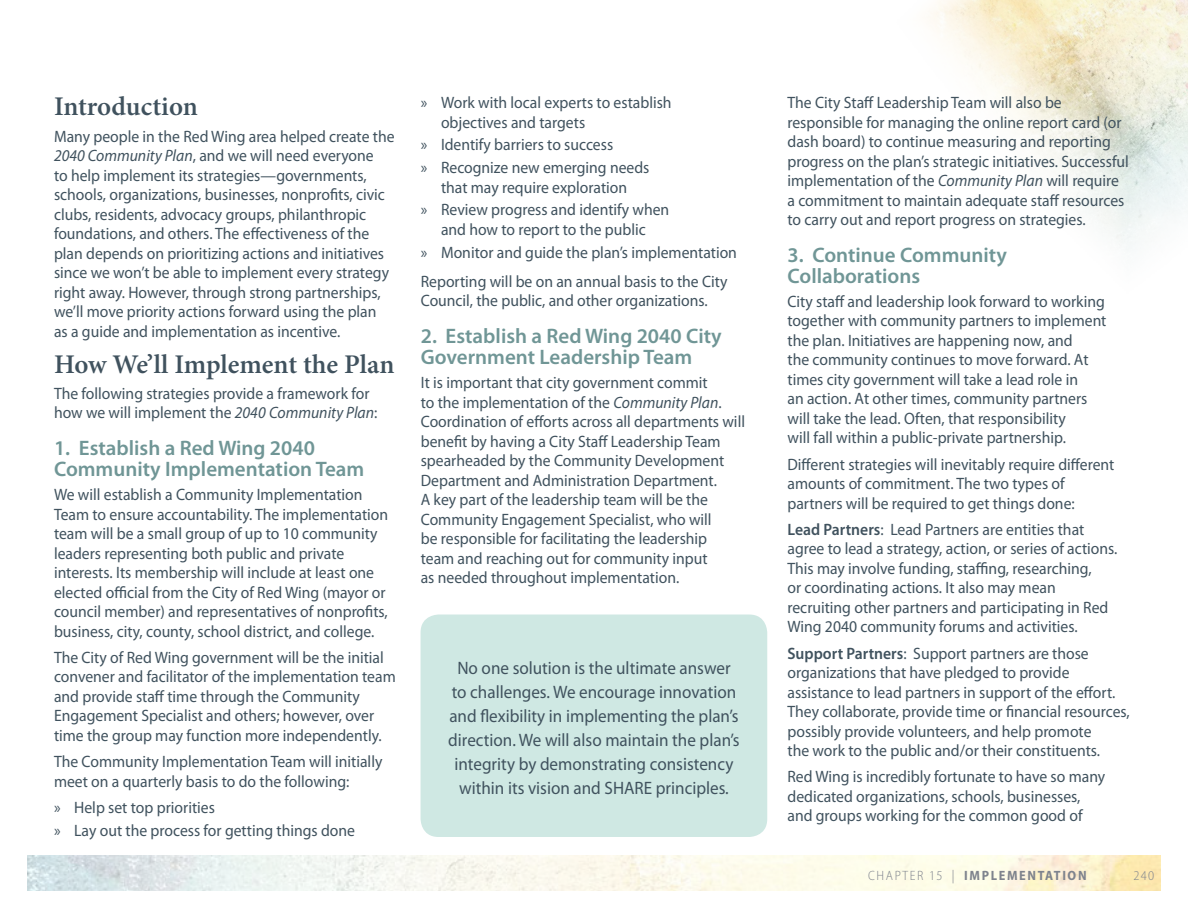
<style>
.page{position:relative;width:1188px;height:918px;background:#fff}
.page>*{position:absolute;margin:0;border:0;box-sizing:border-box;transform-origin:0 0}
.t1{font:600 27px "Minion Pro";letter-spacing:-.005em;color:#40525e}
.t2{font:600 21px/21px "Myriad Pro";color:#709696}
.t3{font:18px/24px "Myriad Pro";color:#40525e;text-align:center;scale:.95 1}
.t4{font:16.5px/19.5px "Myriad Pro";color:#40525e;scale:.95 1}
.t5{font:700 semi-condensed 13.5px "Myriad Pro";letter-spacing:.12em;color:#7e838d}
.t6{font:300 semi-condensed 13.5px "Myriad Pro";color:#7e838d}
.s1{font-style:italic}
.s2{font-weight:600}
.s3{font-weight:300}
</style>
<div class="page">
<img style="left:28px;top:856px;width:1132px;height:34px">
<img style="left:930px;top:0;width:258px;height:245px">
<div style="left:421px;top:615px;width:346px;height:222px;background:#cfe8e3;border-radius:18px"></div>
<h1 class="t1" style="left:54px;top:88px;width:145px">Introduction</h1>
<p class="t4" style="left:54px;top:126px;width:360px">Many people in the Red Wing area helped create the <span class="s1">2040 Community Plan</span>, and we will need everyone<br>to help implement its strategies—governments, schools, organizations, businesses, nonprofits, civic clubs, residents, advocacy groups, philanthropic foundations, and others. The effectiveness of the plan depends on prioritizing actions and initiatives since we won’t be able to implement every strategy right away. However, through strong partnerships, we’ll move priority actions forward using the plan<br>as a guide and implementation as incentive.</p>
<h1 class="t1" style="left:54px;top:345px;width:342px">How We’ll Implement the Plan</h1>
<p class="t4" style="left:54px;top:383px;width:342px">The following strategies provide a framework for how we will implement the <span class="s1">2040 Community Plan</span>:</p>
<p class="t2" style="left:54px;top:437px;width:312px">1. Establish a Red Wing 2040<br>Community Implementation Team</p>
<p class="t4" style="left:54px;top:484px;width:353px">We will establish a Community Implementation Team to ensure accountability. The implementation team will be a small group of up to 10 community leaders representing both public and private interests. Its membership will include at least one elected official from the City of Red Wing (mayor or council member) and representatives of nonprofits, business, city, county, school district, and college.</p>
<p class="t4" style="left:54px;top:647px;width:361px">The City of Red Wing government will be the initial convener and facilitator of the implementation team and provide staff time through the Community Engagement Specialist and others; however, over time the group may function more independently.</p>
<p class="t4" style="left:54px;top:752px;width:347px">The Community Implementation Team will initially meet on a quarterly basis to do the following:</p>
<p class="t4" style="left:54px;top:796px;width:318px;line-height:22.8px">» Help set top priorities<br>» Lay out the process for getting things done</p>
<p class="t4" style="left:441px;top:93px;width:244px;text-indent:-20px">» Work with local experts to establish objectives and targets</p>
<p class="t4" style="left:421px;top:133px;width:242px;line-height:22.8px">» Identify barriers to success<br>» Recognize new emerging needs</p>
<p class="t4" style="left:421px;top:175px;width:263px;line-height:22.8px;text-indent:20px">that may require exploration<br>» Review progress and identify when</p>
<p class="t4" style="left:421px;top:218px;width:334px;line-height:22.8px;text-indent:20px">and how to report to the public<br>» Monitor and guide the plan’s implementation</p>
<p class="t4" style="left:421px;top:271px;width:324px">Reporting will be on an annual basis to the City<br>Council, the public, and other organizations.</p>
<p class="t2" style="left:421px;top:325px;width:303px">2. Establish a Red Wing 2040 City<br>Government Leadership Team</p>
<p class="t4" style="left:421px;top:373px;width:343px">It is important that city government commit<br>to the implementation of the <span class="s1">Community Plan</span>.<br>Coordination of efforts across all departments will benefit by having a City Staff Leadership Team spearheaded by the Community Development Department and Administration Department.<br>A key part of the leadership team will be the Community Engagement Specialist, who will<br>be responsible for facilitating the leadership<br>team and reaching out for community input<br>as needed throughout implementation.</p>
<p class="t3" style="left:448px;top:656px;width:308px">No one solution is the ultimate answer to challenges. We encourage innovation and flexibility in implementing the plan’s direction. We will also maintain the plan’s integrity by demonstrating consistency within its vision and SHARE principles.</p>
<p class="t4" style="left:787px;top:93px;width:361px">The City Staff Leadership Team will also be responsible for managing the online report card (or dash board) to continue measuring and reporting progress on the plan’s strategic initiatives. Successful implementation of the <span class="s1">Community Plan</span> will require a commitment to maintain adequate staff resources to carry out and report progress on strategies.</p>
<p class="t2" style="left:788px;top:244px;width:221px">3. Continue Community<br>Collaborations</p>
<p class="t4" style="left:788px;top:291px;width:337px">City staff and leadership look forward to working together with community partners to implement the plan. Initiatives are happening now, and<br>the community continues to move forward. At times city government will take a lead role in<br>an action. At other times, community partners will take the lead. Often, that responsibility<br>will fall within a public-private partnership.</p>
<p class="t4" style="left:788px;top:454px;width:346px">Different strategies will inevitably require different amounts of commitment. The two types of partners will be required to get things done:</p>
<p class="t4" style="left:788px;top:519px;width:349px"><span class="s2">Lead Partners</span>: Lead Partners are entities that agree to lead a strategy, action, or series of actions.<br>This may involve funding, staffing, researching,<br>or coordinating actions. It also may mean recruiting other partners and participating in Red Wing 2040 community forums and activities.</p>
<p class="t4" style="left:788px;top:643px;width:362px"><span class="s2">Support Partners</span>: Support partners are those organizations that have pledged to provide assistance to lead partners in support of the effort.<br>They collaborate, provide time or financial resources, possibly provide volunteers, and help promote<br>the work to the public and/or their constituents.</p>
<p class="t4" style="left:788px;top:767px;width:336px">Red Wing is incredibly fortunate to have so many dedicated organizations, schools, businesses, and groups working for the common good of</p>
<p class="t5" style="left:868px;top:866px;width:220px"><span class="s3">CHAPTER 15 |</span> IMPLEMENTATION</p>
<p class="t6" style="left:1133px;top:867px;width:22px">240</p>
</div>
